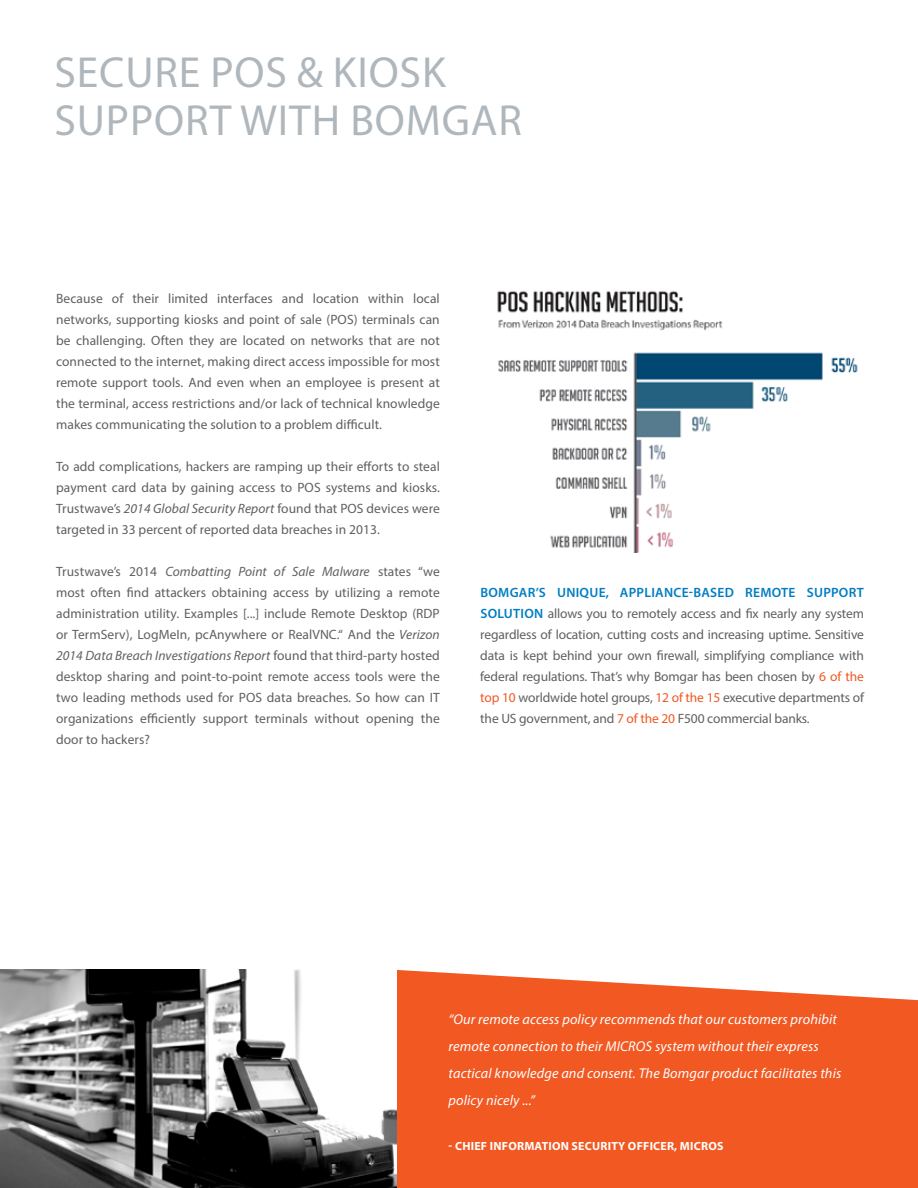
<style>
.page{position:relative;width:918px;height:1188px;background:#fff}
.page>*{position:absolute;margin:0;border:0;box-sizing:border-box;transform-origin:0 0}
.t1{font:43.65px/48px "Myriad Pro";letter-spacing:.02em;color:#b0b7bc}
.t2{font:italic 14.25px/27.2px "Myriad Pro";letter-spacing:.01em;color:#fff}
.t3{font:13.5px/21px "Myriad Pro";letter-spacing:.005em;color:#5f6062;text-align:justify}
.t4{font:700 11.85px "Myriad Pro";letter-spacing:.02em;color:#fff}
.s1{font-style:italic}
.s2{font-weight:600;color:#007dc3}
.s3{color:#f15822}
</style>
<div class="page">
<svg style="left:397px;top:970px;width:521px;height:218px;background:#f16331"></svg>
<img style="left:0;top:970px;width:397px;height:218px">
<img style="left:497px;top:291px;width:361px;height:262px">
<h1 class="t1" style="left:54px;top:47px;width:469px">SECURE POS &amp; KIOSK<br>SUPPORT WITH BOMGAR</h1>
<p class="t3" style="left:56px;top:287px;width:385px">Because of their limited interfaces and location within local networks, supporting kiosks and point of sale (POS) terminals can be challenging. Often they are located on networks that are not connected to the internet, making direct access impossible for most remote support tools. And even when an employee is present at the terminal, access restrictions and/or lack of technical knowledge makes communicating the solution to a problem difficult.</p>
<p class="t3" style="left:56px;top:455px;width:385px">To add complications, hackers are ramping up their efforts to steal payment card data by gaining access to POS systems and kiosks.<br>Trustwave’s <span class="s1">2014 Global Security Report</span> found that POS devices were targeted in 33 percent of reported data breaches in 2013.</p>
<p class="t3" style="left:56px;top:560px;width:385px">Trustwave’s 2014 <span class="s1">Combatting Point of Sale Malware</span> states “we most often find attackers obtaining access by utilizing a remote administration utility. Examples [...] include Remote Desktop (RDP or TermServ), LogMeIn, pcAnywhere or RealVNC.“ And the <span class="s1">Verizon 2014 Data Breach Investigations Report</span> found that third-party hosted desktop sharing and point-to-point remote access tools were the two leading methods used for POS data breaches. So how can IT organizations efficiently support terminals without opening the door to hackers?</p>
<p class="t3" style="left:480px;top:581px;width:385px"><span class="s2">BOMGAR’S UNIQUE, APPLIANCE-BASED REMOTE SUPPORT SOLUTION</span> allows you to remotely access and fix nearly any system regardless of location, cutting costs and increasing uptime. Sensitive data is kept behind your own firewall, simplifying compliance with federal regulations. That’s why Bomgar has been chosen by <span class="s3">6 of the top 10</span> worldwide hotel groups, <span class="s3">12 of the 15</span> executive departments of the US government, and <span class="s3">7 of the 20</span> F500 commercial banks.</p>
<p class="t2" style="left:448px;top:1005px;width:394px">“Our remote access policy recommends that our customers prohibit remote connection to their MICROS system without their express tactical knowledge and consent. The Bomgar product facilitates this policy nicely ...”</p>
<p class="t4" style="left:449px;top:1138px;width:276px">- CHIEF INFORMATION SECURITY OFFICER, MICROS</p>
</div>
